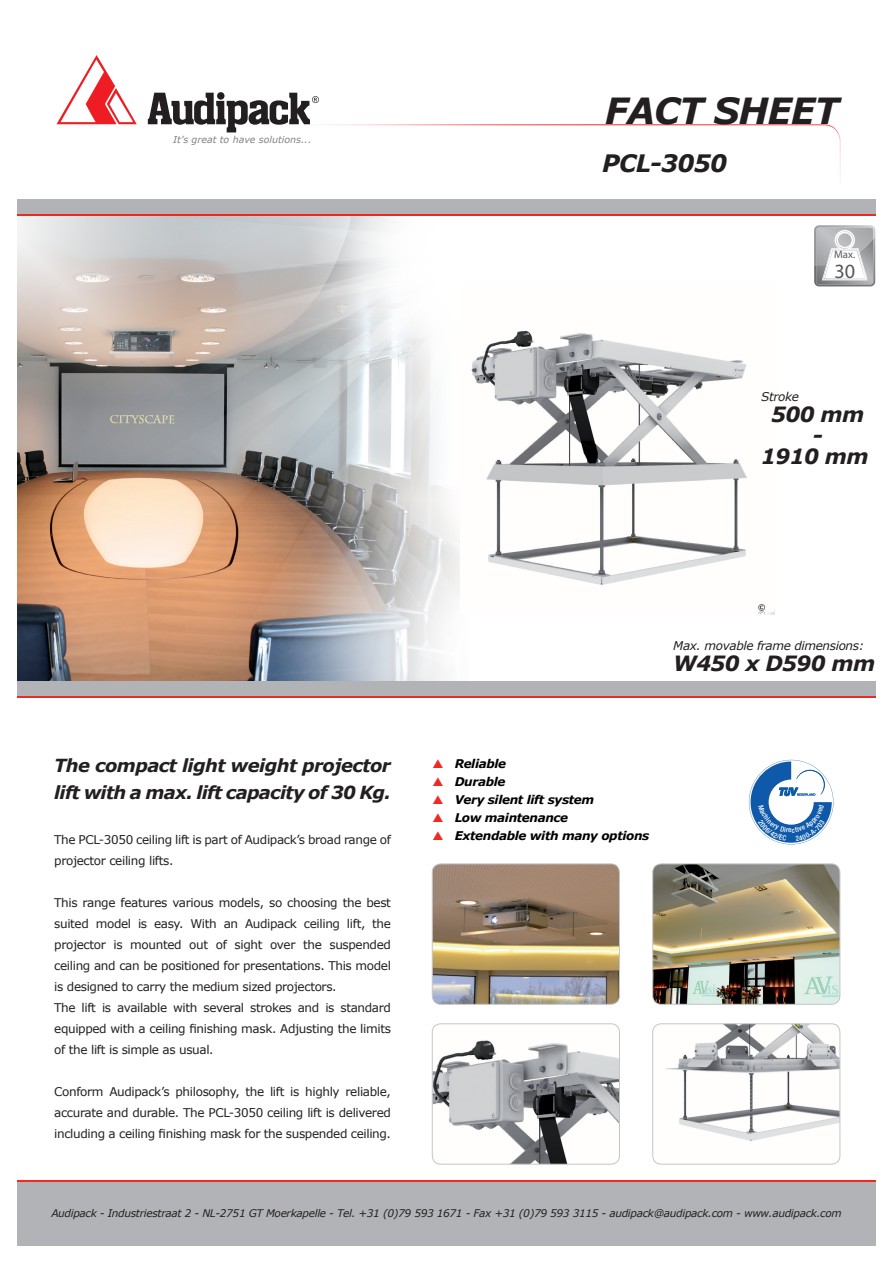
<style>
.page{position:relative;width:893px;height:1263px;background:#fff}
.page>*{position:absolute;margin:0;border:0;box-sizing:border-box;transform-origin:0 0}
.t1{font:italic 700 36px "Verdana";letter-spacing:-.03em;color:#231f20}
.t2{font:italic 700 24px "Verdana";letter-spacing:-.03em;color:#231f20}
.t3{font:italic 700 21px/21px "Verdana";letter-spacing:-.03em;color:#231f20;text-align:center}
.t4{font:20.25px "Myriad Pro";color:#57585a}
.t5{font:italic 700 18px/27px "Verdana";letter-spacing:-.03em;color:#231f20}
.t6{font:12px/21px "Verdana";letter-spacing:-.03em;color:#231f20}
.t7{font:italic 700 12px/18px "Verdana";letter-spacing:-.03em;color:#000}
.t8{font:italic 12px "Verdana";letter-spacing:-.03em;color:#231f20}
.t9{font:10.8px "Myriad Pro";color:#57585a}
.t10{font:italic 10.5px "Verdana";letter-spacing:-.03em;color:#231f20}
.t11{font:italic 9.45px "Verdana";color:#808285}
</style>
<div class="page">
<img style="left:226px;top:124px;width:649px;height:92px">
<svg style="left:56px;top:55px;width:81px;height:69px"></svg>
<svg style="left:148px;top:92px;width:171px;height:40px"></svg>
<div style="left:17px;top:1180px;width:859px;height:66px;background:#b2b3b7"></div>
<hr style="left:17px;top:1180px;width:859px;height:1px;background:#ee2a23">
<img style="left:432px;top:864px;width:187px;height:140px">
<div style="left:432px;top:864px;width:188px;height:140px;border:1px solid #c5c6c8;border-radius:9px"></div>
<img style="left:432px;top:1025px;width:187px;height:139px">
<div style="left:432px;top:1023px;width:188px;height:141px;border:1px solid #c5c6c8;border-radius:9px"></div>
<img style="left:653px;top:864px;width:187px;height:140px">
<div style="left:652px;top:864px;width:188px;height:140px;border:1px solid #c5c6c8;border-radius:9px"></div>
<img style="left:653px;top:1024px;width:187px;height:140px">
<div style="left:652px;top:1023px;width:188px;height:141px;border:1px solid #c5c6c8;border-radius:9px"></div>
<img style="left:17px;top:215px;width:459px;height:466px">
<div style="left:17px;top:199px;width:859px;height:15px;background:#b2b3b7"></div>
<hr style="left:17px;top:214px;width:859px;height:1px;background:#ee2a23">
<svg style="left:814px;top:225px;width:61px;height:61px"></svg>
<div style="left:17px;top:681px;width:859px;height:15px;background:#b2b3b7"></div>
<hr style="left:17px;top:696px;width:859px;height:1px;background:#ee2a23">
<img style="left:461px;top:282px;width:313px;height:333px">
<svg style="left:749px;top:760px;width:84px;height:84px"></svg>
<p class="t11" style="left:173px;top:134px;width:140px">It’s great to have solutions...</p>
<h1 class="t1" style="left:605px;top:85px;width:235px">FACT SHEET</h1>
<h2 class="t2" style="left:602px;top:146px;width:126px">PCL-3050</h2>
<p class="t9" style="left:834px;top:248px;width:23px">Max.</p>
<h3 class="t4" style="left:834px;top:259px;width:22px">30</h3>
<p class="t8" style="left:761px;top:389px;width:39px">Stroke</p>
<h3 class="t3" style="left:761px;top:404px;width:109px">500 mm -<br>1910 mm</h3>
<h3 class="t5" style="left:54px;top:752px;width:338px">The compact light weight projector lift with a max. lift capacity of 30 Kg.</h3>
<p class="t6" style="left:54px;top:829px;width:338px">The PCL-3050 ceiling lift is part of Audipack’s broad range of projector ceiling lifts.</p>
<p class="t6" style="left:54px;top:892px;width:338px">This range features various models, so choosing the best suited model is easy. With an Audipack ceiling lift, the projector is mounted out of sight over the suspended ceiling and can be positioned for presentations. This model is designed to carry the medium sized projectors.<br>The lift is available with several strokes and is standard equipped with a ceiling finishing mask. Adjusting the limits of the lift is simple as usual.</p>
<p class="t6" style="left:54px;top:1081px;width:338px;text-align:justify">Conform Audipack’s philosophy, the lift is highly reliable, accurate and durable. The PCL-3050 ceiling lift is delivered including a ceiling finishing mask for the suspended ceiling.</p>
<p class="t8" style="left:673px;top:638px;width:192px">Max. movable frame dimensions:</p>
<h3 class="t3" style="left:673px;top:653px;width:203px">W450 x D590 mm</h3>
<p class="t7" style="left:455px;top:754px;width:196px">Reliable<br>Durable<br>Very silent lift system<br>Low maintenance<br>Extendable with many options</p>
<p class="t10" style="left:51px;top:1206px;width:792px">Audipack - Industriestraat 2 - NL-2751 GT Moerkapelle - Tel. +31 (0)79 593 1671 - Fax +31 (0)79 593 3115 - audipack@audipack.com - www.audipack.com</p>
</div>
